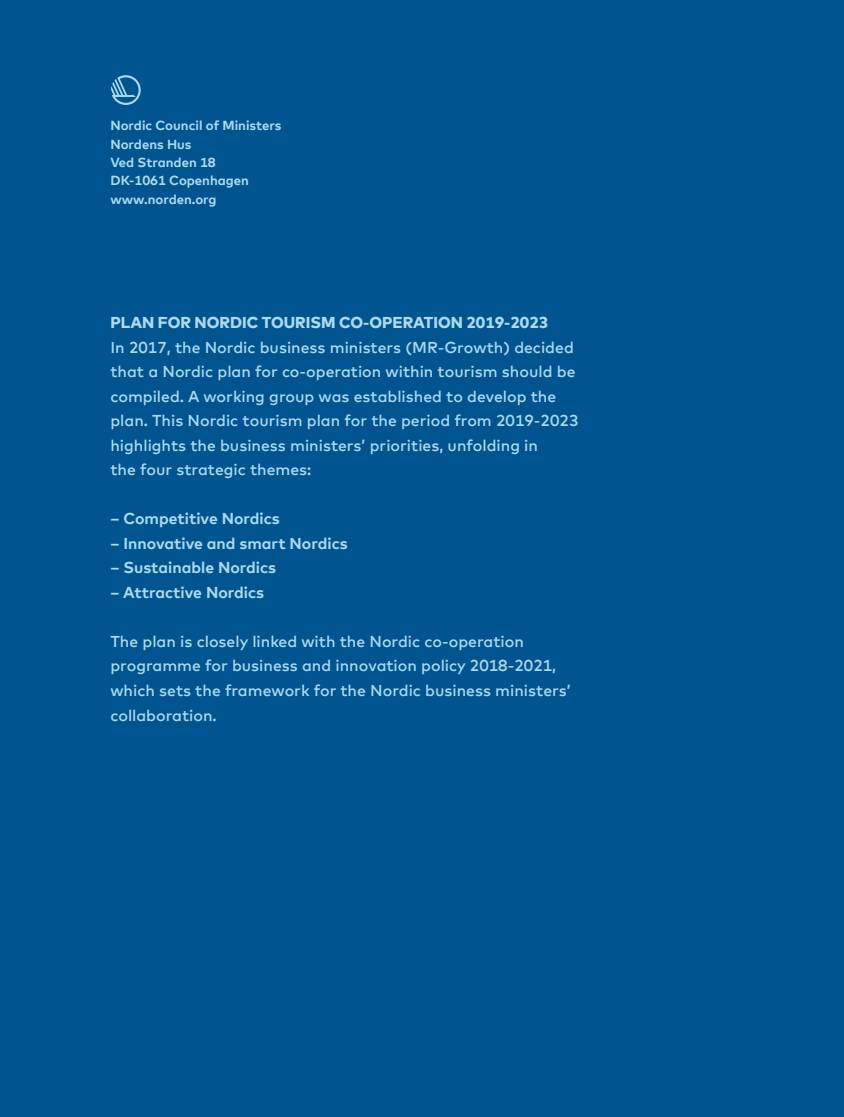
<style>
.page{position:relative;width:844px;height:1117px;background:#fff}
.page>*{position:absolute;margin:0;border:0;box-sizing:border-box;transform-origin:0 0}
.t1{font:500 15.75px/24.5px "Mark Offc Pro";color:#aadaf4}
.t2{font:700 15.75px "Mark Offc Pro";color:#aadaf4}
.t3{font:800 15.75px "Mark Offc Pro";color:#aadaf4}
.t4{font:700 13.12px/18.4px "Mark Offc Pro";color:#aadaf4}
</style>
<div class="page">
<div style="left:0;top:0;width:843px;height:1116px;background:#00548f"></div>
<svg style="left:111px;top:75px;width:30px;height:30px"></svg>
<p class="t4" style="left:110px;top:115px;width:172px">Nordic Council of Ministers<br>Nordens Hus<br>Ved Stranden 18<br>DK-1061 Copenhagen www.norden.org</p>
<p class="t3" style="left:110px;top:310px;width:439px">PLAN FOR NORDIC TOURISM CO-OPERATION 2019-2023</p>
<p class="t1" style="left:110px;top:333px;width:469px">In 2017, the Nordic business ministers (MR-Growth) decided that a Nordic plan for co-operation within tourism should be compiled. A working group was established to develop the plan. This Nordic tourism plan for the period from 2019-2023 highlights the business ministers’ priorities, unfolding in<br>the four strategic themes:</p>
<p class="t2" style="left:110px;top:506px;width:171px">– Competitive Nordics</p>
<p class="t2" style="left:110px;top:531px;width:239px">– Innovative and smart Nordics</p>
<p class="t2" style="left:110px;top:555px;width:167px">– Sustainable Nordics</p>
<p class="t2" style="left:110px;top:580px;width:155px">– Attractive Nordics</p>
<p class="t1" style="left:110px;top:627px;width:461px">The plan is closely linked with the Nordic co-operation programme for business and innovation policy 2018-2021, which sets the framework for the Nordic business ministers’ collaboration.</p>
</div>
